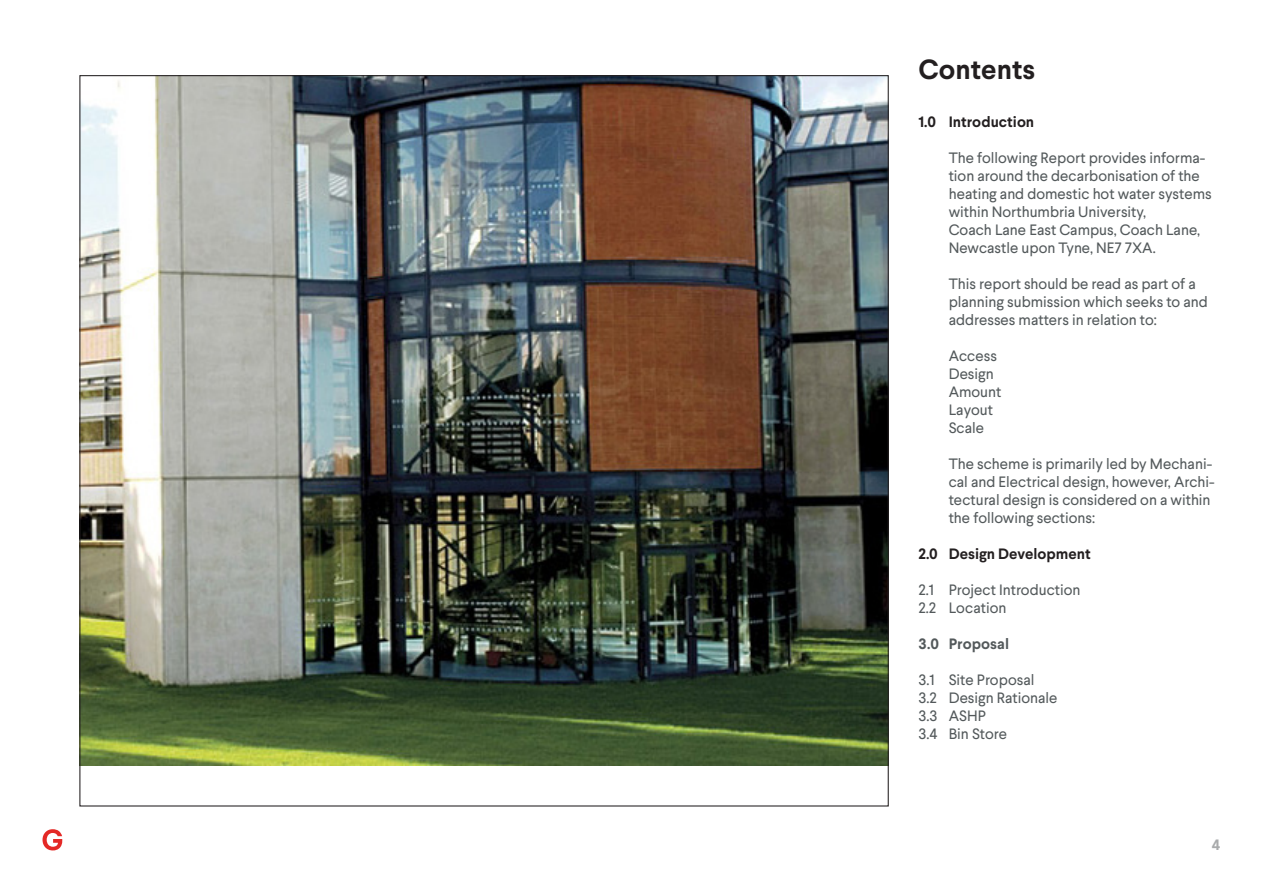
<style>
.page{position:relative;width:1263px;height:893px;background:#fff}
.page>*{position:absolute;margin:0;border:0;box-sizing:border-box;transform-origin:0 0}
.t1{font:700 27.75px "Larsseit";color:#231f20}
.t2{font:15px/18px "Larsseit";color:#53595b}
.t3{font:700 15px "Larsseit";color:#231f20}
.t4{font:700 15px "Larsseit";letter-spacing:.005em;color:#53595b}
.t5{font:700 15px "Larsseit";color:#a9abac}
</style>
<div class="page">
<svg style="left:43px;top:829px;width:19px;height:21px"></svg>
<img style="left:81px;top:77px;width:806px;height:689px">
<p class="t1" style="left:918px;top:52px;width:118px">Contents</p>
<p class="t3" style="left:918px;top:112px;width:117px">1.0 Introduction</p>
<p class="t2" style="left:949px;top:149px;width:258px">The following Report provides informa&shy;tion around the decarbonisation of the</p>
<p class="t2" style="left:949px;top:185px;width:265px">heating and domestic hot water systems within Northumbria University,</p>
<p class="t2" style="left:949px;top:221px;width:253px">Coach Lane East Campus, Coach Lane,<br>Newcastle upon Tyne, NE7 7XA.</p>
<p class="t2" style="left:949px;top:275px;width:261px">This report should be read as part of a planning submission which seeks to and addresses matters in relation to:</p>
<p class="t2" style="left:949px;top:347px;width:50px">Access</p>
<p class="t2" style="left:949px;top:365px;width:46px">Design</p>
<p class="t2" style="left:949px;top:383px;width:54px">Amount</p>
<p class="t2" style="left:949px;top:401px;width:46px">Layout</p>
<p class="t2" style="left:949px;top:419px;width:37px">Scale</p>
<p class="t2" style="left:949px;top:455px;width:267px">The scheme is primarily led by Mechani&shy;cal and Electrical design, however, Archi&shy;tectural design is considered on a within the following sections:</p>
<p class="t3" style="left:918px;top:544px;width:174px">2.0 Design Development</p>
<p class="t2" style="left:918px;top:581px;width:164px">2.1 Project Introduction</p>
<p class="t2" style="left:918px;top:599px;width:89px">2.2 Location</p>
<p class="t4" style="left:918px;top:634px;width:92px">3.0 Proposal</p>
<p class="t2" style="left:918px;top:671px;width:117px">3.1 Site Proposal</p>
<p class="t2" style="left:918px;top:689px;width:140px">3.2 Design Rationale</p>
<p class="t2" style="left:918px;top:707px;width:69px">3.3 ASHP</p>
<p class="t2" style="left:918px;top:725px;width:90px">3.4 Bin Store</p>
<p class="t5" style="left:1212px;top:835px;width:10px">4</p>
</div>
